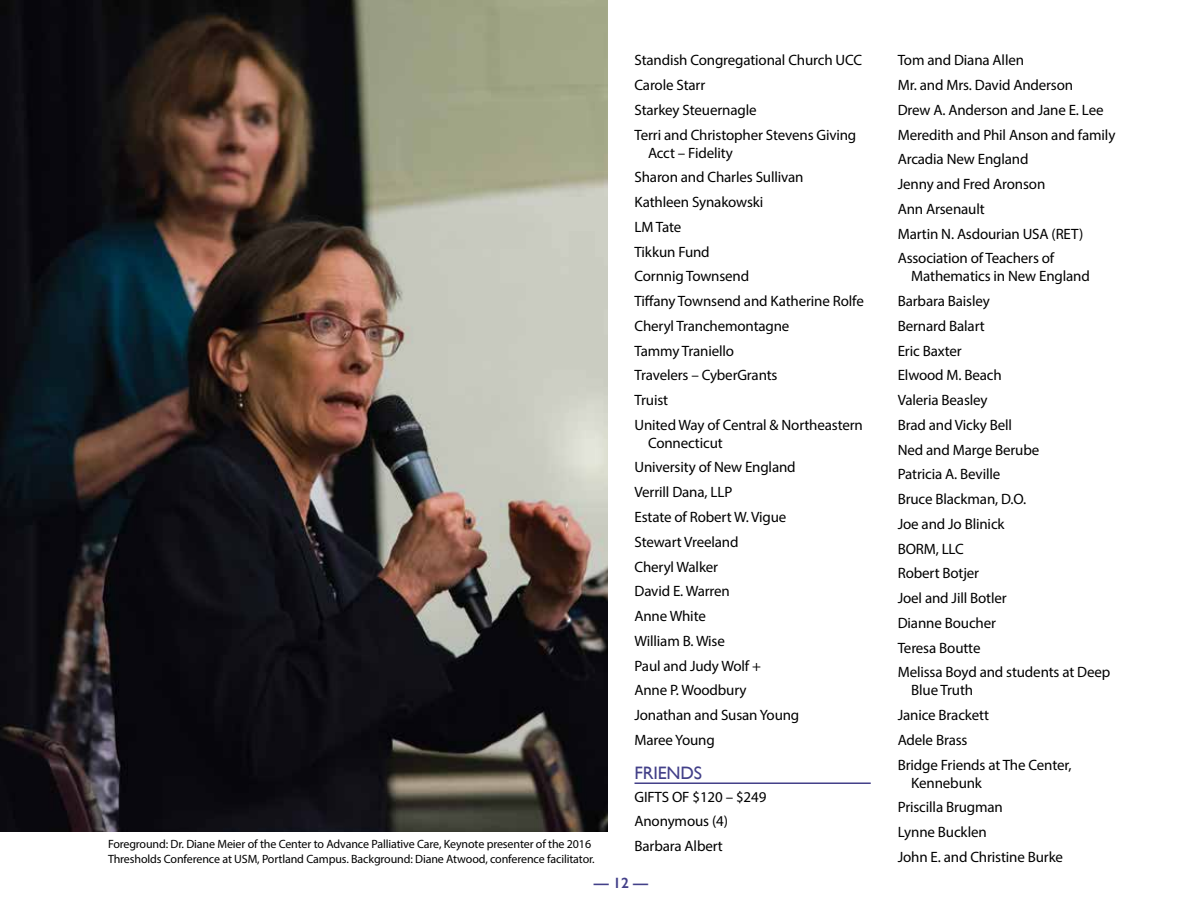
<style>
.page{position:relative;width:1188px;height:918px;background:#fff}
.page>*{position:absolute;margin:0;border:0;box-sizing:border-box;transform-origin:0 0}
.t1{font:18px "Gill Sans";letter-spacing:-.01em;color:#434089}
.t2{font:15px/24.8px "Myriad Pro";letter-spacing:-.01em;color:#000}
.t3{font:600 15px "Gill Sans";color:#434089}
.t4{font:12px/15px "Myriad Pro";letter-spacing:-.01em;color:#000}
</style>
<div class="page">
<img style="left:0;top:0;width:608px;height:832px">
<hr style="left:634px;top:782px;width:237px;height:2px;background:#434089">
<p class="t4" style="left:108px;top:836px;width:488px">Foreground: Dr. Diane Meier of the Center to Advance Palliative Care, Keynote presenter of the 2016<br>Thresholds Conference at USM, Portland Campus. Background: Diane Atwood, conference facilitator.</p>
<p class="t2" style="left:634px;top:48px;width:229px">Standish Congregational Church UCC<br>Carole Starr<br>Starkey Steuernagle<br>Terri and Christopher Stevens Giving</p>
<p class="t2" style="left:634px;top:140px;width:231px;text-indent:14px">Acct – Fidelity<br>Sharon and Charles Sullivan<br>Kathleen Synakowski<br>LM Tate<br>Tikkun Fund<br>Cornnig Townsend<br>Tiffany Townsend and Katherine Rolfe<br>Cheryl Tranchemontagne<br>Tammy Traniello<br>Travelers – CyberGrants<br>Truist<br>United Way of Central &amp; Northeastern</p>
<p class="t2" style="left:634px;top:430px;width:166px;text-indent:14px">Connecticut<br>University of New England<br>Verrill Dana, LLP<br>Estate of Robert W. Vigue<br>Stewart Vreeland<br>Cheryl Walker<br>David E. Warren<br>Anne White<br>William B. Wise<br>Paul and Judy Wolf +<br>Anne P. Woodbury<br>Jonathan and Susan Young<br>Maree Young</p>
<p class="t1" style="left:634px;top:763px;width:69px">FRIEN DS</p>
<p class="t2" style="left:634px;top:784px;width:133px">GIFTS OF $120 – $249<br>Anonymous (4)<br>Barbara Albert</p>
<p class="t3" style="left:594px;top:874px;width:56px">— 12 —</p>
<p class="t2" style="left:898px;top:48px;width:219px">Tom and Diana Allen<br>Mr. and Mrs. David Anderson<br>Drew A. Anderson and Jane E. Lee<br>Meredith and Phil Anson and family<br>Arcadia New England<br>Jenny and Fred Aronson<br>Ann Arsenault<br>Martin N. Asdourian USA (RET)<br>Association of Teachers of</p>
<p class="t2" style="left:898px;top:264px;width:214px;text-indent:14px">Mathematics in New England<br>Barbara Baisley<br>Bernard Balart<br>Eric Baxter<br>Elwood M. Beach<br>Valeria Beasley<br>Brad and Vicky Bell<br>Ned and Marge Berube<br>Patricia A. Beville<br>Bruce Blackman, D.O.<br>Joe and Jo Blinick<br>BORM, LLC<br>Robert Botjer<br>Joel and Jill Botler<br>Dianne Boucher<br>Teresa Boutte<br>Melissa Boyd and students at Deep</p>
<p class="t2" style="left:898px;top:678px;width:175px;text-indent:14px">Blue Truth<br>Janice Brackett<br>Adele Brass<br>Bridge Friends at The Center,</p>
<p class="t2" style="left:898px;top:770px;width:167px;text-indent:14px">Kennebunk<br>Priscilla Brugman<br>Lynne Bucklen<br>John E. and Christine Burke</p>
</div>
